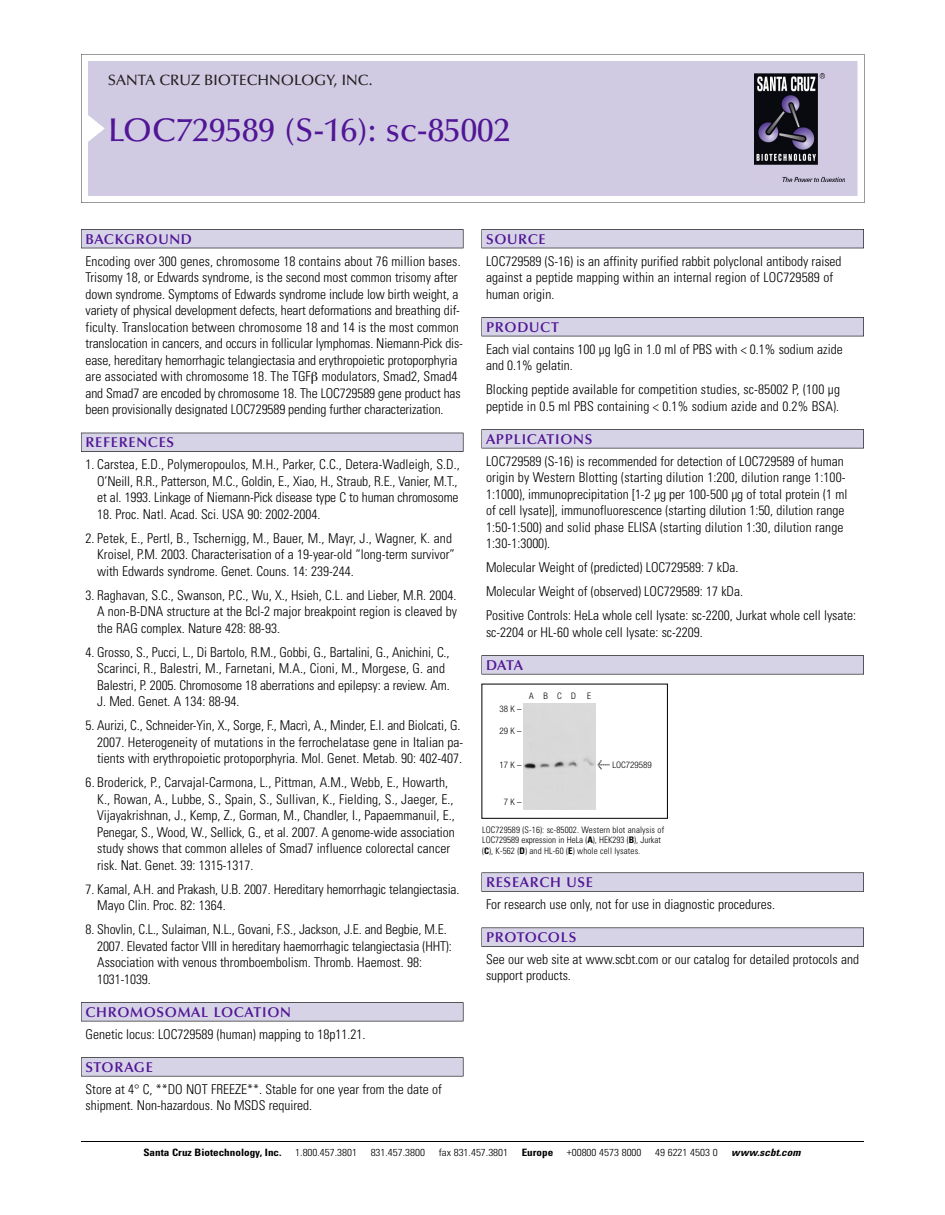
<style>
.page{position:relative;width:945px;height:1215px;background:#fff}
.page>*{position:absolute;margin:0;border:0;box-sizing:border-box;transform-origin:0 0}
.t1{font:500 33px "Optima";color:#511695}
.t2{font:500 15px "Optima";color:#231f20}
.t3{font:600 14.25px "Optima";letter-spacing:.05em;color:#511695}
.t4{font:300 condensed 13.5px/16.5px "Univers";color:#000}
.t5{font:300 condensed 10.2px "Univers";color:#000;scale:1.1 1}
.t6{font:700 condensed 10.2px "Univers";color:#000;scale:1.1 1}
.t7{font:italic 700 condensed 10.2px "Univers";letter-spacing:.005em;color:#000;scale:1.1 1}
.t8{font:300 condensed 9px/10.5px "Univers";letter-spacing:.015em;color:#000}
.t9{font:300 condensed 9px "Helvetica Neue";color:#000}
.s1{font-family:"Meta Plus";font-weight:400;font-stretch:normal;font-size:10.5px}
.s2{font-weight:700}
</style>
<div class="page">
<svg style="left:81px;top:54px;width:783px;height:149px"></svg>
<div style="left:88px;top:61px;width:769px;height:135px;background:#d1cae3"></div>
<img style="left:755px;top:74px;width:90px;height:108px">
<div style="left:81px;top:229px;width:382px;height:19px;background:#525156"></div>
<div style="left:81px;top:230px;width:382px;height:18px;background:#d7d3e7"></div>
<div style="left:81px;top:433px;width:382px;height:19px;background:#515055"></div>
<div style="left:81px;top:433px;width:382px;height:18px;background:#d7d3e7"></div>
<div style="left:81px;top:1002px;width:382px;height:19px;background:#545357"></div>
<div style="left:81px;top:1003px;width:382px;height:18px;background:#d7d3e7"></div>
<div style="left:81px;top:1057px;width:382px;height:19px;background:#575759"></div>
<div style="left:81px;top:1058px;width:382px;height:18px;background:#d7d3e7"></div>
<div style="left:482px;top:229px;width:382px;height:19px;background:#525156"></div>
<div style="left:482px;top:230px;width:381px;height:18px;background:#d7d3e7"></div>
<div style="left:482px;top:317px;width:382px;height:19px;background:#525155"></div>
<div style="left:482px;top:318px;width:381px;height:18px;background:#d7d3e7"></div>
<div style="left:482px;top:429px;width:382px;height:19px;background:#545357"></div>
<div style="left:482px;top:430px;width:381px;height:18px;background:#d7d3e7"></div>
<div style="left:482px;top:655px;width:382px;height:19px;background:#575759"></div>
<div style="left:482px;top:656px;width:381px;height:18px;background:#d7d3e7"></div>
<svg style="left:482px;top:872px;width:382px;height:20px"></svg>
<div style="left:482px;top:873px;width:381px;height:18px;background:#d7d3e7"></div>
<div style="left:482px;top:928px;width:382px;height:19px;background:#575759"></div>
<div style="left:482px;top:928px;width:381px;height:18px;background:#d7d3e7"></div>
<hr style="left:81px;top:1141px;width:783px;height:1px;background:#000">
<div style="left:482px;top:684px;width:186px;height:135px;border:1px solid #000"></div>
<div style="left:524px;top:704px;width:71px;height:106px;background:#d9d9d9"></div>
<p class="t2" style="left:108px;top:74px;width:266px">SANTA CRUZ BIOTECHNOLOGY, INC.</p>
<h1 class="t1" style="left:108px;top:117px;width:404px">LOC729589 (S-16): sc-85002</h1>
<p class="t3" style="left:86px;top:233px;width:108px">BACKGROUND</p>
<p class="t4" style="left:86px;top:254px;width:379px">Encoding over 300 genes, chromosome 18 contains about 76 million bases.<br>Trisomy 18, or Edwards syndrome, is the second most common trisomy after down syndrome. Symptoms of Edwards syndrome include low birth weight, a variety of physical development defects, heart deformations and breathing dif&shy;ficulty. Translocation between chromosome 18 and 14 is the most common translocation in cancers, and occurs in follicular lymphomas. Niemann-Pick dis&shy;ease, hereditary hemorrhagic telangiectasia and erythropoietic protoporphyria are associated with chromosome 18. The TGF modulators, Smad2, Smad4 and Smad7 are encoded by chromosome 18. The LOC729589 gene product has been provisionally designated LOC729589 pending further characterization.</p>
<p class="t3" style="left:86px;top:437px;width:90px">REFERENCES</p>
<p class="t4" style="left:97px;top:457px;width:364px;text-indent:-12px">1. Carstea, E.D., Polymeropoulos, M.H., Parker, C.C., Detera-Wadleigh, S.D.,<br>O’Neill, R.R., Patterson, M.C., Goldin, E., Xiao, H., Straub, R.E., Vanier, M.T., et al. 1993. Linkage of Niemann-Pick disease type C to human chromosome</p>
<p class="t4" style="left:97px;top:507px;width:225px">18. Proc. Natl. Acad. Sci. USA 90: 2002-2004.</p>
<p class="t4" style="left:97px;top:531px;width:359px;text-indent:-12px">2. Petek, E., Pertl, B., Tschernigg, M., Bauer, M., Mayr, J., Wagner, K. and<br>Kroisel, P.M. 2003. Characterisation of a 19-year-old “long-term survivor” with Edwards syndrome. Genet. Couns. 14: 239-244.</p>
<p class="t4" style="left:97px;top:588px;width:361px;text-align:justify;text-indent:-12px">3. Raghavan, S.C., Swanson, P.C., Wu, X., Hsieh, C.L. and Lieber, M.R. 2004.<br>A non-B-DNA structure at the Bcl-2 major breakpoint region is cleaved by the RAG complex. Nature 428: 88-93.</p>
<p class="t4" style="left:97px;top:645px;width:354px;text-indent:-12px">4. Grosso, S., Pucci, L., Di Bartolo, R.M., Gobbi, G., Bartalini, G., Anichini, C., Scarinci, R., Balestri, M., Farnetani, M.A., Cioni, M., Morgese, G. and Balestri, P. 2005. Chromosome 18 aberrations and epilepsy: a review. Am.<br>J. Med. Genet. A 134: 88-94.</p>
<p class="t4" style="left:97px;top:718px;width:368px;text-indent:-12px">5. Aurizi, C., Schneider-Yin, X., Sorge, F., Macrì, A., Minder, E.I. and Biolcati, G.<br>2007. Heterogeneity of mutations in the ferrochelatase gene in Italian pa&shy;tients with erythropoietic protoporphyria. Mol. Genet. Metab. 90: 402-407.</p>
<p class="t4" style="left:97px;top:775px;width:359px;text-indent:-12px">6. Broderick, P., Carvajal-Carmona, L., Pittman, A.M., Webb, E., Howarth, K., Rowan, A., Lubbe, S., Spain, S., Sullivan, K., Fielding, S., Jaeger, E., Vijayakrishnan, J., Kemp, Z., Gorman, M., Chandler, I., Papaemmanuil, E., Penegar, S., Wood, W., Sellick, G., et al. 2007. A genome-wide association study shows that common alleles of Smad7 influence colorectal cancer risk. Nat. Genet. 39: 1315-1317.</p>
<p class="t4" style="left:97px;top:882px;width:364px;text-indent:-12px">7. Kamal, A.H. and Prakash, U.B. 2007. Hereditary hemorrhagic telangiectasia.<br>Mayo Clin. Proc. 82: 1364.</p>
<p class="t4" style="left:97px;top:922px;width:356px;text-indent:-12px">8. Shovlin, C.L., Sulaiman, N.L., Govani, F.S., Jackson, J.E. and Begbie, M.E.<br>2007. Elevated factor VIII in hereditary haemorrhagic telangiectasia (HHT):<br>Association with venous thromboembolism. Thromb. Haemost. 98:<br>1031-1039.</p>
<p class="t3" style="left:86px;top:1006px;width:207px">CHROMOSOMAL LOCATION</p>
<p class="t4" style="left:86px;top:1027px;width:281px">Genetic locus: LOC729589 (human) mapping to 18p11.21.</p>
<p class="t3" style="left:86px;top:1061px;width:69px">STORAGE</p>
<p class="t4" style="left:86px;top:1082px;width:358px">Store at 4° C, **DO NOT FREEZE**. Stable for one year from the date of shipment. Non-hazardous. No MSDS required.</p>
<p class="t3" style="left:486px;top:233px;width:61px">SOURCE</p>
<p class="t4" style="left:486px;top:254px;width:357px">LOC729589 (S-16) is an affinity purified rabbit polyclonal antibody raised against a peptide mapping within an internal region of LOC729589 of human origin.</p>
<p class="t3" style="left:486px;top:321px;width:74px">PRODUCT</p>
<p class="t4" style="left:486px;top:342px;width:358px">Each vial contains 100 µg IgG in 1.0 ml of PBS with &lt; 0.1% sodium azide and 0.1% gelatin.</p>
<p class="t4" style="left:486px;top:382px;width:356px">Blocking peptide available for competition studies, sc-85002 P, (100 µg peptide in 0.5 ml PBS containing &lt; 0.1% sodium azide and 0.2% BSA).</p>
<p class="t3" style="left:486px;top:433px;width:108px">APPLICATIONS</p>
<p class="t4" style="left:486px;top:454px;width:363px">LOC729589 (S-16) is recommended for detection of LOC729589 of human origin by Western Blotting (starting dilution 1:200, dilution range 1:100- 1:1000), immunoprecipitation [1-2 µg per 100-500 µg of total protein (1 ml of cell lysate)], immunofluorescence (starting dilution 1:50, dilution range 1:50-1:500) and solid phase ELISA (starting dilution 1:30, dilution range 1:30-1:3000).</p>
<p class="t4" style="left:486px;top:557px;width:372px;line-height:24px">Molecular Weight of (predicted) LOC729589: 7 kDa.<br>Molecular Weight of (observed) LOC729589: 17 kDa.<br>Positive Controls: HeLa whole cell lysate: sc-2200, Jurkat whole cell lysate:</p>
<p class="t4" style="left:486px;top:625px;width:218px">sc-2204 or HL-60 whole cell lysate: sc-2209.</p>
<p class="t3" style="left:486px;top:659px;width:39px">DATA</p>
<p class="t9" style="left:529px;top:693px;width:64px">ABCD E</p>
<p class="t9" style="left:499px;top:705px;width:24px">38K–</p>
<p class="t9" style="left:499px;top:727px;width:24px">29K–</p>
<p class="t9" style="left:499px;top:762px;width:24px">17K–</p>
<p class="t9" style="left:504px;top:798px;width:19px">7K–</p>
<p class="t9" style="left:598px;top:762px;width:56px"><span class="s1">&lt;</span> LOC729589</p>
<p class="t8" style="left:482px;top:825px;width:183px">LOC729589 (S-16): sc-85002. Western blot analysis of<br>LOC729589 expression in HeLa (<span class="s2">A</span>), HEK293 (<span class="s2">B</span>), Jurkat (<span class="s2">C</span>), K-562 (<span class="s2">D</span>) and HL-60 (<span class="s2">E</span>) whole cell lysates.</p>
<p class="t3" style="left:486px;top:876px;width:109px">RESEARCH USE</p>
<p class="t4" style="left:486px;top:897px;width:290px">For research use only, not for use in diagnostic procedures.</p>
<p class="t3" style="left:486px;top:931px;width:92px">PROTOCOLS</p>
<p class="t4" style="left:486px;top:952px;width:375px">See our web site at www.scbt.com or our catalog for detailed protocols and support products.</p>
<p class="t6" style="left:143px;top:1148px;width:127px">Santa Cruz Biotechnology, Inc.</p>
<p class="t5" style="left:295px;top:1148px;width:58px">1.800.457.3801</p>
<p class="t5" style="left:371px;top:1148px;width:51px">831.457.3800</p>
<p class="t5" style="left:439px;top:1148px;width:65px">fax 831.457.3801</p>
<p class="t6" style="left:522px;top:1148px;width:30px">Europe</p>
<p class="t5" style="left:567px;top:1148px;width:69px">+00800 4573 8000</p>
<p class="t5" style="left:655px;top:1148px;width:58px">49 6221 4503 0</p>
<p class="t7" style="left:731px;top:1148px;width:64px">www.scbt.com</p>
</div>
